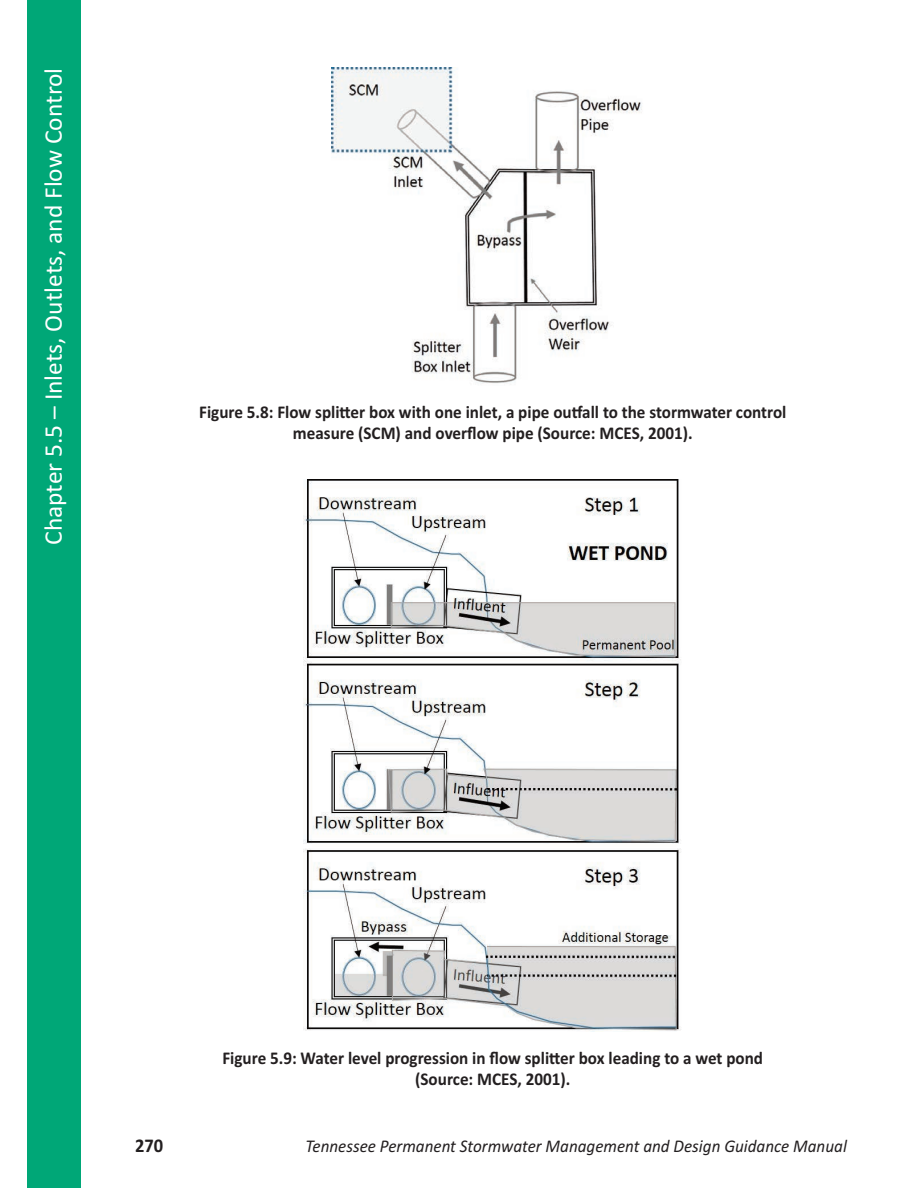
<style>
.page{position:relative;width:918px;height:1188px;background:#fff}
.page>*{position:absolute;margin:0;border:0;box-sizing:border-box;transform-origin:0 0}
.t1{font:25.5px "Calibri";color:#fff}
.t2{font:700 19.5px "Calibri";color:#231f20;scale:.95 1}
.t3{font:700 18px/21.6px "Calibri";color:#231f20;text-align:center;scale:.95 1}
.t4{font:italic 18px "Calibri";color:#231f20;scale:.95 1}
</style>
<div class="page">
<img style="left:331px;top:68px;width:311px;height:315px">
<img style="left:304px;top:480px;width:377px;height:551px">
<div style="left:27px;top:0;width:54px;height:1188px;background:#00a777"></div>
<h1 class="t1" style="left:38px;top:545px;width:479px;rotate:-90deg">Chapter 5.5 – Inlets, Outlets, and Flow Control</h1>
<p class="t3" style="left:199px;top:401px;width:620px">Figure 5.8: Flow splitter box with one inlet, a pipe outfall to the stormwater control measure (SCM) and overflow pipe (Source: MCES, 2001).</p>
<p class="t3" style="left:222px;top:1047px;width:571px">Figure 5.9: Water level progression in flow splitter box leading to a wet pond (Source: MCES, 2001).</p>
<p class="t2" style="left:135px;top:1134px;width:31px">270</p>
<p class="t4" style="left:306px;top:1136px;width:571px">Tennessee Permanent Stormwater Management and Design Guidance Manual</p>
</div>
